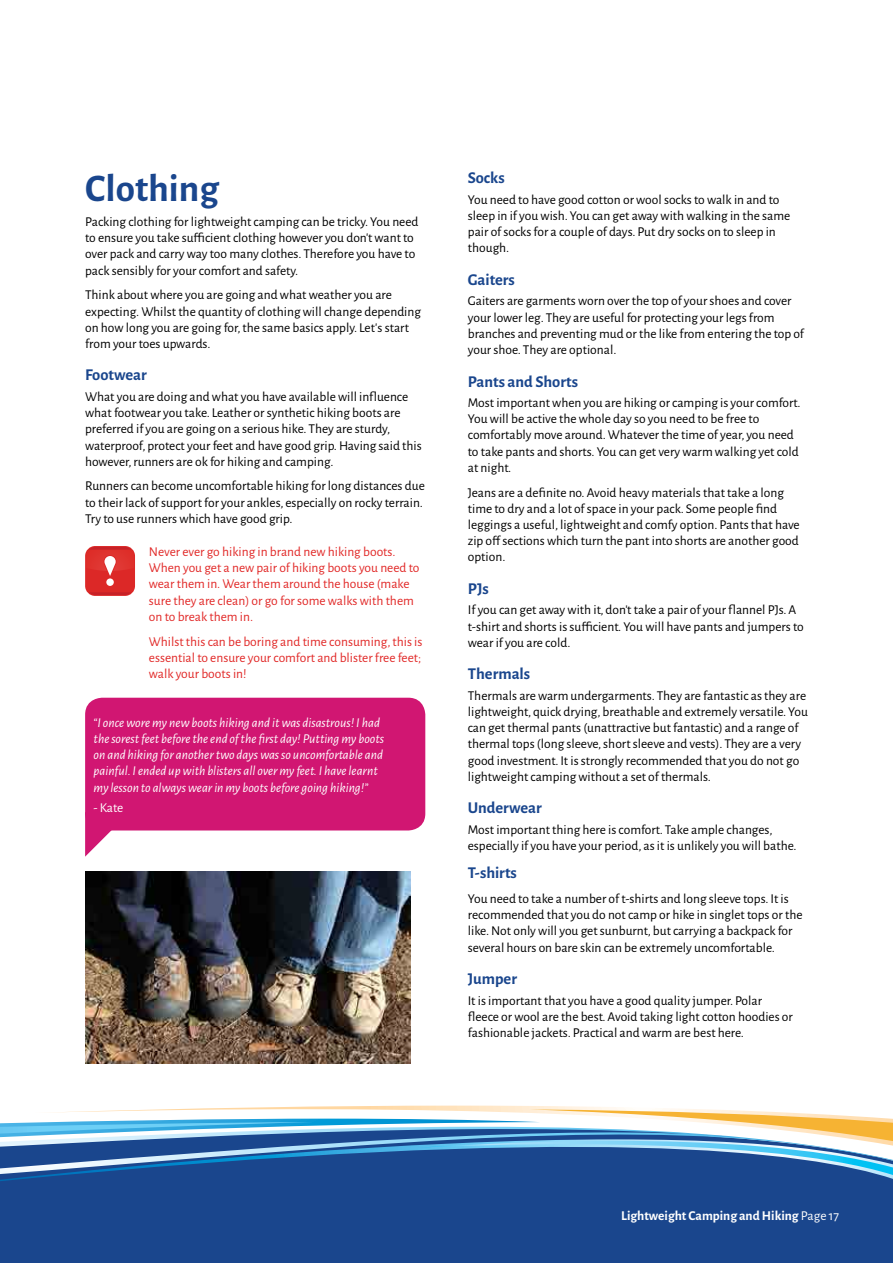
<style>
.page{position:relative;width:893px;height:1263px;background:#fff}
.page>*{position:absolute;margin:0;border:0;box-sizing:border-box;transform-origin:0 0}
.t1{font:700 39px "Alegreya Sans";color:#1a468d}
.t2{font:700 16.5px "Alegreya Sans";color:#1a468d}
.t3{font:13.5px/16.2px "Alegreya Sans";color:#000}
.t4{font:13.5px/16.2px "Alegreya Sans";color:#e12827}
.t5{font:italic 13.5px/16.2px "Alegreya Sans";color:#fff}
.t6{font:700 13.5px "Alegreya Sans";color:#fff}
.t7{font:13.5px "Alegreya Sans";color:#fff}
.s1{font-weight:400}
</style>
<div class="page">
<div style="left:0;top:1208px;width:530px;height:55px;background:#1a468d"></div>
<div style="left:0;top:1181px;width:530px;height:27px;background:#1a468d"></div>
<div style="left:0;top:1175px;width:530px;height:6px;background:#1a468d"></div>
<div style="left:530px;top:1175px;width:363px;height:88px;background:#1a468d"></div>
<svg style="left:0;top:1105px;width:893px;height:70px"></svg>
<svg style="left:85px;top:817px;width:45px;height:40px"></svg>
<div style="left:85px;top:698px;width:340px;height:132px;background:#d11672;border-radius:17px"></div>
<svg style="left:85px;top:546px;width:50px;height:50px"></svg>
<svg style="left:86px;top:547px;width:48px;height:48px;background:#de3f3d"></svg>
<img style="left:85px;top:872px;width:325px;height:191px">
<h1 class="t1" style="left:85px;top:160px;width:135px">Clothing</h1>
<p class="t3" style="left:85px;top:213px;width:335px">Packing clothing for lightweight camping can be tricky. You need to ensure you take sufficient clothing however you don’t want to over pack and carry way too many clothes. Therefore you have to pack sensibly for your comfort and safety.</p>
<p class="t3" style="left:85px;top:286px;width:337px">Think about where you are going and what weather you are expecting. Whilst the quantity of clothing will change depending on how long you are going for, the same basics apply. Let’s start from your toes upwards.</p>
<p class="t2" style="left:85px;top:363px;width:63px">Footwear</p>
<p class="t3" style="left:85px;top:388px;width:338px">What you are doing and what you have available will influence what footwear you take. Leather or synthetic hiking boots are preferred if you are going on a serious hike. They are sturdy, waterproof, protect your feet and have good grip. Having said this however, runners are ok for hiking and camping.</p>
<p class="t3" style="left:85px;top:477px;width:341px">Runners can become uncomfortable hiking for long distances due to their lack of support for your ankles, especially on rocky terrain.<br>Try to use runners which have good grip.</p>
<p class="t4" style="left:149px;top:543px;width:272px">Never ever go hiking in brand new hiking boots.<br>When you get a new pair of hiking boots you need to wear them in. Wear them around the house (make sure they are clean) or go for some walks with them on to break them in.</p>
<p class="t4" style="left:149px;top:632px;width:275px;text-align:justify">Whilst this can be boring and time consuming, this is essential to ensure your comfort and blister free feet; walk your boots in!</p>
<p class="t5" style="left:94px;top:714px;width:292px">“I once wore my new boots hiking and it was disastrous! I had the sorest feet before the end of the first day! Putting my boots on and hiking for another two days was so uncomfortable and painful. I ended up with blisters all over my feet. I have learnt my lesson to always wear in my boots before going hiking!”</p>
<p class="t7" style="left:94px;top:799px;width:31px">- Kate</p>
<p class="t2" style="left:468px;top:166px;width:38px">Socks</p>
<p class="t3" style="left:468px;top:191px;width:324px">You need to have good cotton or wool socks to walk in and to sleep in if you wish. You can get away with walking in the same pair of socks for a couple of days. Put dry socks on to sleep in though.</p>
<p class="t2" style="left:468px;top:268px;width:49px">Gaiters</p>
<p class="t3" style="left:468px;top:292px;width:338px">Gaiters are garments worn over the top of your shoes and cover your lower leg. They are useful for protecting your legs from branches and preventing mud or the like from entering the top of your shoe. They are optional.</p>
<p class="t2" style="left:468px;top:369px;width:112px">Pants and Shorts</p>
<p class="t3" style="left:468px;top:394px;width:334px">Most important when you are hiking or camping is your comfort.<br>You will be active the whole day so you need to be free to comfortably move around. Whatever the time of year, you need to take pants and shorts. You can get very warm walking yet cold at night.</p>
<p class="t3" style="left:468px;top:483px;width:333px">Jeans are a definite no. Avoid heavy materials that take a long time to dry and a lot of space in your pack. Some people find leggings a useful, lightweight and comfy option. Pants that have zip off sections which turn the pant into shorts are another good option.</p>
<p class="t2" style="left:468px;top:576px;width:22px">PJs</p>
<p class="t3" style="left:468px;top:601px;width:337px">If you can get away with it, don’t take a pair of your flannel PJs. A t-shirt and shorts is sufficient. You will have pants and jumpers to wear if you are cold.</p>
<p class="t2" style="left:468px;top:662px;width:64px">Thermals</p>
<p class="t3" style="left:468px;top:687px;width:342px">Thermals are warm undergarments. They are fantastic as they are lightweight, quick drying, breathable and extremely versatile. You can get thermal pants (unattractive but fantastic) and a range of thermal tops (long sleeve, short sleeve and vests). They are a very good investment. It is strongly recommended that you do not go lightweight camping without a set of thermals.</p>
<p class="t2" style="left:468px;top:796px;width:75px">Underwear</p>
<p class="t3" style="left:468px;top:821px;width:330px">Most important thing here is comfort. Take ample changes, especially if you have your period, as it is unlikely you will bathe.</p>
<p class="t2" style="left:468px;top:861px;width:51px">T-shirts</p>
<p class="t3" style="left:468px;top:890px;width:336px">You need to take a number of t-shirts and long sleeve tops. It is recommended that you do not camp or hike in singlet tops or the like. Not only will you get sunburnt, but carrying a backpack for several hours on bare skin can be extremely uncomfortable.</p>
<p class="t2" style="left:468px;top:967px;width:51px">Jumper</p>
<p class="t3" style="left:468px;top:991px;width:327px">It is important that you have a good quality jumper. Polar fleece or wool are the best. Avoid taking light cotton hoodies or fashionable jackets. Practical and warm are best here.</p>
<p class="t6" style="left:621px;top:1205px;width:219px">Lightweight Camping and Hiking <span class="s1">Page 17</span></p>
</div>
